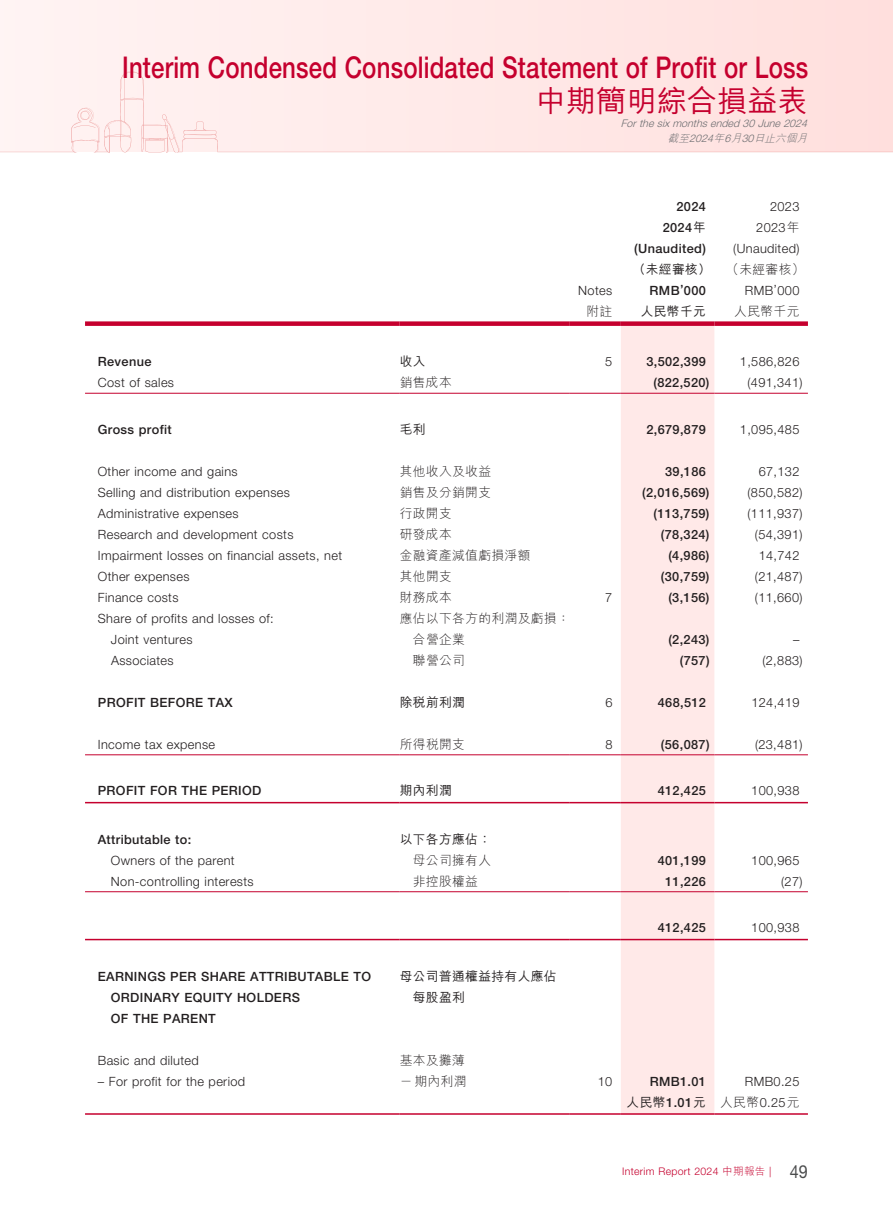
<style>
.page{position:relative;width:893px;height:1212px;background:#fff}
.page>*{position:absolute;margin:0;border:0;box-sizing:border-box;transform-origin:0 0}
.t1{font:500 30px "Helvetica Neue LT Std";letter-spacing:.01em;color:#c5002e;scale:.8 1}
.t2{font:500 30px "M Hei HK";letter-spacing:.01em;color:#c5002e}
.t3{font:300 12.75px "Helvetica Neue LT Std";letter-spacing:.03em;color:#231f20}
.t4{font:500 12.75px/21px "Helvetica Neue LT Std";letter-spacing:.03em;color:#231f20}
.t5{font:300 12.75px "M Hei HK";letter-spacing:.03em;color:#231f20}
.t6{font:500 12.75px/21px "M Hei HK";letter-spacing:.03em;color:#231f20}
.t7{font:italic 300 10.5px "Helvetica Neue LT Std";color:#6c6d70}
.t8{font:300 10.5px "Helvetica Neue LT Std";letter-spacing:.03em;color:#c5002e}
.t9{font:italic 300 10.5px "M Hei HK";color:#6c6d70}
.s1{font-family:"Helvetica Neue LT Std"}
.s2{font-family:"M Hei HK"}
.s3{font-weight:300}
.s4{font-family:"Helvetica Neue LT Std";font-weight:300}
.s5{font-weight:400;font-size:18px;color:#4b4c4d}
</style>
<div class="page">
<div style="left:0;top:0;width:893px;height:152px;background:#ffeae8"></div>
<svg style="left:0;top:71px;width:893px;height:82px"></svg>
<div style="left:621px;top:326px;width:93px;height:67px;background:#ffe9e8"></div>
<div style="left:621px;top:394px;width:93px;height:719px;background:#ffe9e8"></div>
<div style="left:85px;top:321px;width:315px;height:5px;background:#c5002e"></div>
<div style="left:400px;top:321px;width:170px;height:5px;background:#c5002e"></div>
<div style="left:570px;top:321px;width:51px;height:5px;background:#c5002e"></div>
<div style="left:621px;top:321px;width:93px;height:5px;background:#c5002e"></div>
<div style="left:714px;top:321px;width:94px;height:5px;background:#c5002e"></div>
<hr style="left:85px;top:393px;width:315px;height:1px;background:#c5002e">
<hr style="left:400px;top:393px;width:170px;height:1px;background:#c5002e">
<hr style="left:570px;top:393px;width:51px;height:1px;background:#c5002e">
<hr style="left:621px;top:393px;width:93px;height:1px;background:#c5002e">
<hr style="left:714px;top:393px;width:94px;height:1px;background:#c5002e">
<hr style="left:85px;top:754px;width:315px;height:1px;background:#c5002e">
<hr style="left:400px;top:754px;width:170px;height:1px;background:#c5002e">
<hr style="left:570px;top:754px;width:51px;height:1px;background:#c5002e">
<hr style="left:621px;top:754px;width:93px;height:1px;background:#c5002e">
<hr style="left:714px;top:754px;width:94px;height:1px;background:#c5002e">
<hr style="left:85px;top:802px;width:315px;height:1px;background:#c5002e">
<hr style="left:400px;top:802px;width:170px;height:1px;background:#c5002e">
<hr style="left:570px;top:802px;width:51px;height:1px;background:#c5002e">
<hr style="left:621px;top:802px;width:93px;height:1px;background:#c5002e">
<hr style="left:714px;top:802px;width:94px;height:1px;background:#c5002e">
<hr style="left:85px;top:891px;width:315px;height:1px;background:#c5002e">
<hr style="left:400px;top:891px;width:170px;height:1px;background:#c5002e">
<hr style="left:570px;top:891px;width:51px;height:1px;background:#c5002e">
<hr style="left:621px;top:891px;width:93px;height:1px;background:#c5002e">
<hr style="left:714px;top:891px;width:94px;height:1px;background:#c5002e">
<hr style="left:85px;top:939px;width:315px;height:1px;background:#c5002e">
<hr style="left:400px;top:939px;width:170px;height:1px;background:#c5002e">
<hr style="left:570px;top:939px;width:51px;height:1px;background:#c5002e">
<hr style="left:621px;top:939px;width:93px;height:1px;background:#c5002e">
<hr style="left:714px;top:939px;width:94px;height:1px;background:#c5002e">
<hr style="left:85px;top:1113px;width:315px;height:2px;background:#c5002e">
<hr style="left:400px;top:1113px;width:170px;height:2px;background:#c5002e">
<hr style="left:570px;top:1113px;width:51px;height:2px;background:#c5002e">
<hr style="left:621px;top:1113px;width:93px;height:2px;background:#c5002e">
<hr style="left:714px;top:1113px;width:94px;height:2px;background:#c5002e">
<h1 class="t1" style="left:122px;top:49px;width:859px">Interim Condensed Consolidated Statement of Profit or Loss</h1>
<h1 class="t2" style="left:536px;top:79px;width:273px">中期簡明綜合損益表</h1>
<p class="t7" style="left:621px;top:117px;width:191px">Forthesixmonthsended 30June2024</p>
<p class="t9" style="left:668px;top:132px;width:143px">截至<span class="s1">2024</span>年<span class="s1">6</span>月<span class="s1">30</span>日止六個月</p>
<p class="t4" style="left:676px;top:196px;width:31px">2024</p>
<p class="t3" style="left:770px;top:198px;width:31px">2023</p>
<p class="t4" style="left:663px;top:217px;width:45px">2024<span class="s2">年</span></p>
<p class="t3" style="left:756px;top:219px;width:45px">2023<span class="s2">年</span></p>
<p class="t4" style="left:634px;top:238px;width:73px">(Unaudited)</p>
<p class="t3" style="left:733px;top:240px;width:68px">(Unaudited)</p>
<p class="t6" style="left:633px;top:257px;width:173px">（未經審核） <span class="s3">（未經審核）</span></p>
<p class="t3" style="left:578px;top:282px;width:36px">Notes</p>
<p class="t4" style="left:650px;top:280px;width:58px">RMB’000</p>
<p class="t3" style="left:745px;top:282px;width:56px">RMB’000</p>
<p class="t5" style="left:586px;top:305px;width:27px">附註</p>
<p class="t6" style="left:641px;top:299px;width:67px">人民幣千元</p>
<p class="t5" style="left:734px;top:305px;width:67px">人民幣千元</p>
<p class="t4" style="left:98px;top:351px;width:55px">Revenue</p>
<p class="t6" style="left:400px;top:350px;width:27px">收入</p>
<p class="t3" style="left:605px;top:354px;width:9px">5</p>
<p class="t4" style="left:646px;top:351px;width:61px">3,502,399</p>
<p class="t3" style="left:740px;top:354px;width:61px">1,586,826</p>
<p class="t3" style="left:98px;top:375px;width:78px">Cost of sales</p>
<p class="t5" style="left:400px;top:376px;width:54px">銷售成本</p>
<p class="t4" style="left:653px;top:372px;width:58px">(822,520)</p>
<p class="t3" style="left:747px;top:375px;width:57px">(491,341)</p>
<p class="t4" style="left:98px;top:419px;width:75px">Gross profit</p>
<p class="t6" style="left:400px;top:417px;width:27px">毛利</p>
<p class="t4" style="left:646px;top:419px;width:61px">2,679,879</p>
<p class="t3" style="left:740px;top:421px;width:61px">1,095,485</p>
<p class="t3" style="left:98px;top:463px;width:141px">Other income and gains</p>
<p class="t5" style="left:400px;top:465px;width:93px">其他收入及收益</p>
<p class="t4" style="left:665px;top:461px;width:42px">39,186</p>
<p class="t3" style="left:759px;top:463px;width:42px">67,132</p>
<p class="t3" style="left:98px;top:484px;width:194px">Selling and distribution expenses</p>
<p class="t5" style="left:400px;top:486px;width:93px">銷售及分銷開支</p>
<p class="t4" style="left:642px;top:482px;width:69px">(2,016,569)</p>
<p class="t3" style="left:747px;top:484px;width:57px">(850,582)</p>
<p class="t3" style="left:98px;top:505px;width:142px">Administrative expenses</p>
<p class="t5" style="left:400px;top:507px;width:54px">行政開支</p>
<p class="t4" style="left:653px;top:503px;width:58px">(113,759)</p>
<p class="t3" style="left:747px;top:505px;width:57px">(111,937)</p>
<p class="t3" style="left:98px;top:526px;width:197px">Research and development costs</p>
<p class="t5" style="left:400px;top:528px;width:54px">研發成本</p>
<p class="t4" style="left:661px;top:524px;width:50px">(78,324)</p>
<p class="t3" style="left:755px;top:526px;width:49px">(54,391)</p>
<p class="t3" style="left:98px;top:547px;width:246px">Impairment losses on financial assets, net</p>
<p class="t5" style="left:400px;top:549px;width:132px">金融資產減值虧損淨額</p>
<p class="t4" style="left:668px;top:545px;width:43px">(4,986)</p>
<p class="t3" style="left:759px;top:547px;width:42px">14,742</p>
<p class="t3" style="left:98px;top:568px;width:93px">Other expenses</p>
<p class="t5" style="left:400px;top:570px;width:54px">其他開支</p>
<p class="t4" style="left:661px;top:566px;width:50px">(30,759)</p>
<p class="t3" style="left:755px;top:568px;width:49px">(21,487)</p>
<p class="t3" style="left:98px;top:589px;width:82px">Finance costs</p>
<p class="t5" style="left:400px;top:591px;width:54px">財務成本</p>
<p class="t3" style="left:605px;top:589px;width:9px">7</p>
<p class="t4" style="left:668px;top:587px;width:43px">(3,156)</p>
<p class="t3" style="left:755px;top:589px;width:49px">(11,660)</p>
<p class="t3" style="left:98px;top:610px;width:177px">Share of profits and losses of:</p>
<p class="t5" style="left:400px;top:612px;width:172px">應佔以下各方的利潤及虧損：</p>
<p class="t3" style="left:111px;top:631px;width:83px">Joint ventures</p>
<p class="t5" style="left:413px;top:633px;width:54px">合營企業</p>
<p class="t4" style="left:668px;top:629px;width:43px">(2,243)</p>
<p class="t3" style="left:793px;top:631px;width:8px">–</p>
<p class="t3" style="left:111px;top:652px;width:64px">Associates</p>
<p class="t5" style="left:413px;top:654px;width:54px">聯營公司</p>
<p class="t4" style="left:680px;top:650px;width:31px">(757)</p>
<p class="t3" style="left:762px;top:652px;width:42px">(2,883)</p>
<p class="t4" style="left:98px;top:692px;width:136px">PROFIT BEFORE TAX</p>
<p class="t6" style="left:400px;top:690px;width:67px">除稅前利潤</p>
<p class="t3" style="left:605px;top:694px;width:9px">6</p>
<p class="t4" style="left:658px;top:692px;width:50px">468,512</p>
<p class="t3" style="left:751px;top:694px;width:50px">124,419</p>
<p class="t3" style="left:98px;top:736px;width:119px">Income tax expense</p>
<p class="t5" style="left:400px;top:738px;width:67px">所得稅開支</p>
<p class="t3" style="left:605px;top:736px;width:9px">8</p>
<p class="t4" style="left:661px;top:734px;width:50px">(56,087)</p>
<p class="t3" style="left:755px;top:736px;width:49px">(23,481)</p>
<p class="t4" style="left:98px;top:780px;width:165px">PROFIT FOR THE PERIOD</p>
<p class="t6" style="left:400px;top:779px;width:54px">期內利潤</p>
<p class="t4" style="left:658px;top:780px;width:50px">412,425</p>
<p class="t3" style="left:751px;top:783px;width:50px">100,938</p>
<p class="t4" style="left:98px;top:828px;width:95px">Attributable to:</p>
<p class="t6" style="left:400px;top:827px;width:93px">以下各方應佔：</p>
<p class="t3" style="left:111px;top:852px;width:125px">Owners of the parent</p>
<p class="t5" style="left:413px;top:853px;width:80px">母公司擁有人</p>
<p class="t4" style="left:658px;top:849px;width:50px">401,199</p>
<p class="t3" style="left:751px;top:852px;width:50px">100,965</p>
<p class="t3" style="left:111px;top:873px;width:144px">Non-controlling interests</p>
<p class="t5" style="left:413px;top:874px;width:67px">非控股權益</p>
<p class="t4" style="left:665px;top:870px;width:42px">11,226</p>
<p class="t3" style="left:781px;top:873px;width:23px">(27)</p>
<p class="t4" style="left:658px;top:917px;width:50px">412,425</p>
<p class="t3" style="left:751px;top:920px;width:50px">100,938</p>
<p class="t4" style="left:111px;top:965px;width:262px;text-indent:-13px">EARNINGS PER SHARE ATTRIBUTABLE TO<br>ORDINARY EQUITY HOLDERS<br>OF THE PARENT</p>
<p class="t6" style="left:413px;top:964px;width:145px;text-indent:-13px">母公司普通權益持有人應佔每股盈利</p>
<p class="t3" style="left:98px;top:1052px;width:103px">Basic and diluted</p>
<p class="t5" style="left:400px;top:1053px;width:67px">基本及攤薄</p>
<p class="t3" style="left:98px;top:1073px;width:149px">– For profit for the period</p>
<p class="t5" style="left:400px;top:1074px;width:68px">－期內利潤</p>
<p class="t3" style="left:598px;top:1073px;width:16px">10</p>
<p class="t4" style="left:650px;top:1070px;width:58px">RMB1.01</p>
<p class="t3" style="left:745px;top:1073px;width:56px">RMB0.25</p>
<p class="t6" style="left:627px;top:1090px;width:174px">人民幣<span class="s1">1.01</span>元 <span class="s3">人民幣</span><span class="s4">0.25</span><span class="s3">元</span></p>
<p class="t8" style="left:622px;top:1165px;width:187px">Interim Report 2024 <span class="s2">中期報告</span> | <span class="s5">49</span></p>
</div>
